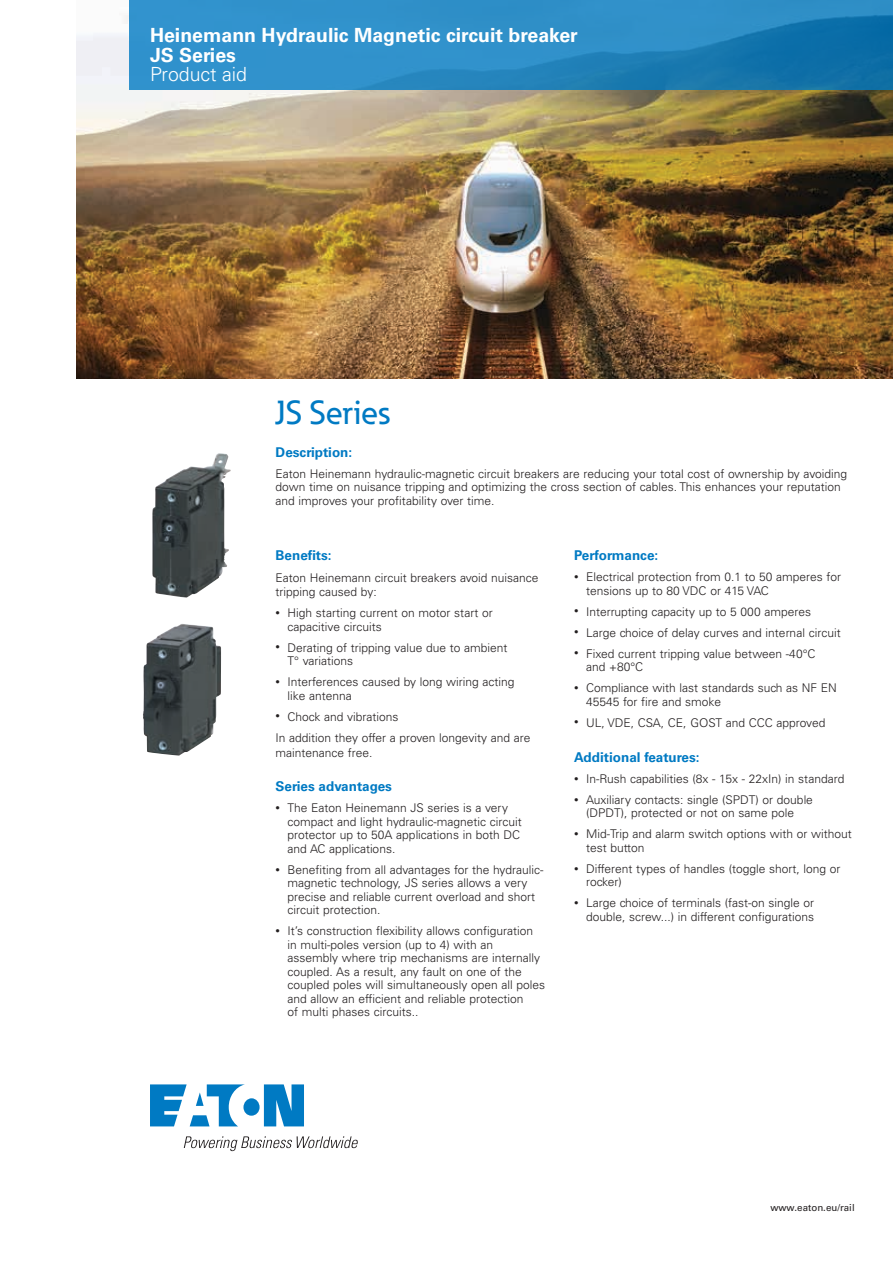
<style>
.page{position:relative;width:893px;height:1263px;background:#fff}
.page>*{position:absolute;margin:0;border:0;box-sizing:border-box;transform-origin:0 0}
.t1{font:500 33px "Eaton";color:#007ac3}
.t2{font:700 19.5px/19.5px "Univers LT Std";color:#fff}
.t3{font:300 19.5px "Univers LT Std";color:#fff}
.t4{font:700 13.5px "Univers LT Std";color:#007ac3}
.t5{font:300 12px/13.5px "Univers LT Std";color:#231f20}
.t6{font:9.75px "Univers LT Std";color:#231f20}
.s1{font-size:9px}
</style>
<div class="page">
<img style="left:77px;top:15px;width:816px;height:363px">
<img style="left:152px;top:453px;width:79px;height:145px">
<img style="left:143px;top:624px;width:78px;height:132px">
<svg style="left:129px;top:0;width:764px;height:90px;background:#2888c1"></svg>
<svg style="left:150px;top:1084px;width:154px;height:42px"></svg>
<svg style="left:184px;top:1136px;width:174px;height:15px"></svg>
<h2 class="t2" style="left:150px;top:26px;width:429px">Heinemann Hydraulic Magnetic circuit breaker<br>JS Series</h2>
<h2 class="t3" style="left:150px;top:62px;width:99px">Product aid</h2>
<h1 class="t1" style="left:276px;top:393px;width:116px">JS Series</h1>
<p class="t4" style="left:276px;top:444px;width:78px">Description:</p>
<p class="t5" style="left:276px;top:467px;width:573px">Eaton Heinemann hydraulic-magnetic circuit breakers are reducing your total cost of ownership by avoiding down time on nuisance tripping and optimizing the cross section of cables. This enhances your reputation and improves your profitability over time.</p>
<p class="t4" style="left:276px;top:547px;width:57px">Benefits:</p>
<p class="t5" style="left:276px;top:570px;width:265px;line-height:14.2px">Eaton Heinemann circuit breakers avoid nuisance tripping caused by:</p>
<p class="t5" style="left:288px;top:606px;width:207px;text-indent:-12px"><span class="s1">•</span> High starting current on motor start or capacitive circuits</p>
<p class="t5" style="left:288px;top:640px;width:221px;text-indent:-12px"><span class="s1">•</span> Derating of tripping value due to ambient<br>T° variations</p>
<p class="t5" style="left:288px;top:675px;width:229px;text-indent:-12px"><span class="s1">•</span> Interferences caused by long wiring acting like antenna</p>
<p class="t5" style="left:276px;top:705px;width:257px;line-height:21.8px"><span class="s1">•</span> Chock and vibrations<br>In addition they offer a proven longevity and are</p>
<p class="t5" style="left:276px;top:745px;width:99px">maintenance free.</p>
<p class="t4" style="left:574px;top:749px;width:127px">Additional features:</p>
<p class="t5" style="left:574px;top:772px;width:272px"><span class="s1">•</span> In-Rush capabilities (8x - 15x - 22xIn) in standard</p>
<p class="t5" style="left:574px;top:793px;width:240px;text-align:center"><span class="s1">•</span> Auxiliary contacts: single (SPDT) or double (DPDT), protected or not on same pole</p>
<p class="t5" style="left:586px;top:827px;width:267px;text-indent:-12px"><span class="s1">•</span> Mid-Trip and alarm switch options with or without test button</p>
<p class="t5" style="left:586px;top:862px;width:256px;text-indent:-12px"><span class="s1">•</span> Different types of handles (toggle short, long or rocker)</p>
<p class="t5" style="left:574px;top:896px;width:241px;text-align:right"><span class="s1">•</span> Large choice of terminals (fast-on single or double, screw...) in different configurations</p>
<p class="t4" style="left:574px;top:547px;width:86px">Performance:</p>
<p class="t5" style="left:586px;top:570px;width:256px;text-indent:-12px"><span class="s1">•</span> Electrical protection from 0.1 to 50 amperes for tensions up to 80 VDC or 415 VAC</p>
<p class="t5" style="left:574px;top:604px;width:239px"><span class="s1">•</span> Interrupting capacity up to 5 000 amperes</p>
<p class="t5" style="left:574px;top:625px;width:268px"><span class="s1">•</span> Large choice of delay curves and internal circuit</p>
<p class="t5" style="left:586px;top:646px;width:231px;text-indent:-12px"><span class="s1">•</span> Fixed current tripping value between -40°C and +80°C</p>
<p class="t5" style="left:586px;top:681px;width:252px;text-indent:-12px"><span class="s1">•</span> Compliance with last standards such as NF EN<br>45545 for fire and smoke</p>
<p class="t5" style="left:574px;top:715px;width:253px"><span class="s1">•</span> UL, VDE, CSA, CE, GOST and CCC approved</p>
<p class="t4" style="left:276px;top:779px;width:118px">Series advantages</p>
<p class="t5" style="left:288px;top:801px;width:236px;text-indent:-12px"><span class="s1">•</span> The Eaton Heinemann JS series is a very compact and light hydraulic-magnetic circuit protector up to 50A applications in both DC and AC applications.</p>
<p class="t5" style="left:288px;top:863px;width:257px;text-indent:-12px"><span class="s1">•</span> Benefiting from all advantages for the hydraulic&shy;magnetic technology, JS series allows a very precise and reliable current overload and short circuit protection.</p>
<p class="t5" style="left:288px;top:924px;width:259px;text-indent:-12px"><span class="s1">•</span> It’s construction flexibility allows configuration in multi-poles version (up to 4) with an assembly where trip mechanisms are internally coupled. As a result, any fault on one of the coupled poles will simultaneously open all poles and allow an efficient and reliable protection<br>of multi phases circuits..</p>
<p class="t6" style="left:770px;top:1201px;width:86px">www.eaton.eu/rail</p>
</div>
